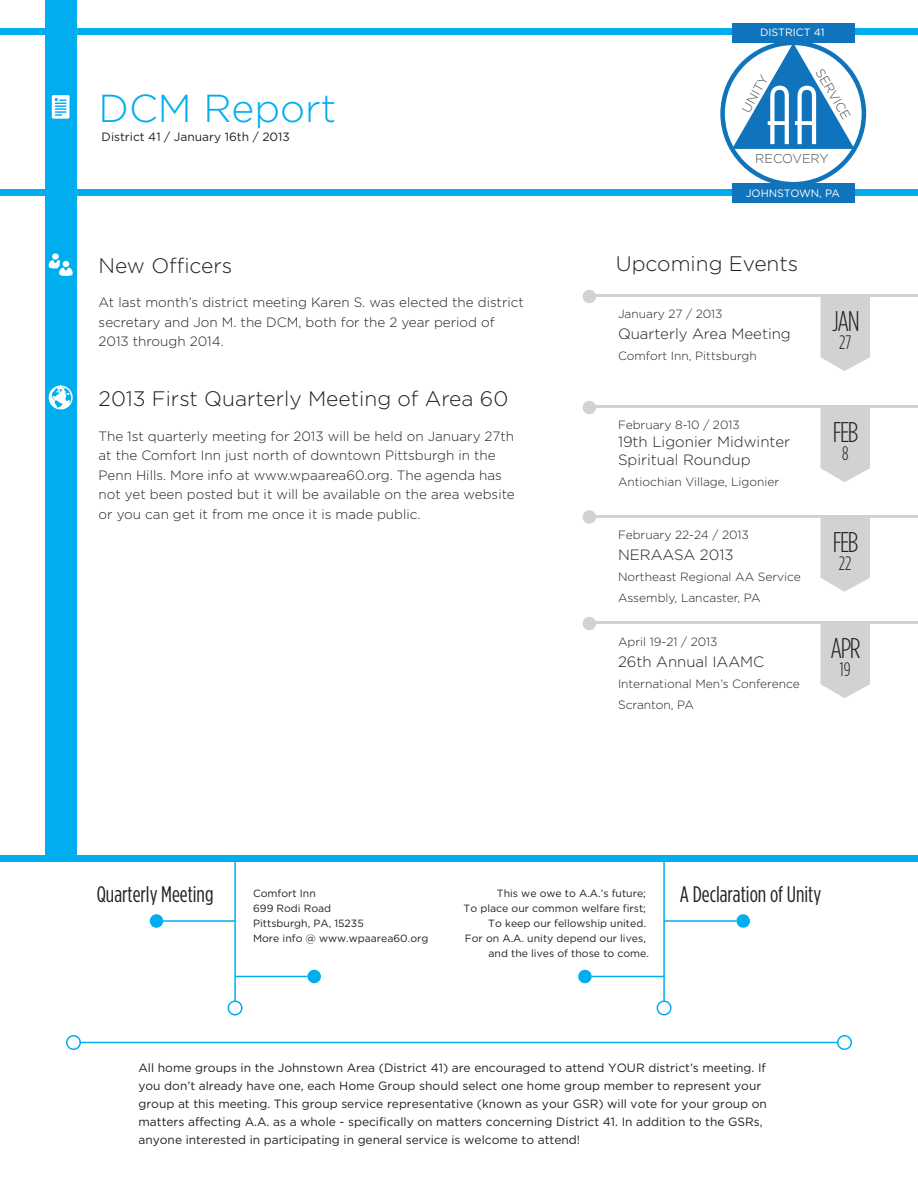
<style>
.page{position:relative;width:918px;height:1188px;background:#fff}
.page>*{position:absolute;margin:0;border:0;box-sizing:border-box;transform-origin:0 0}
.t1{font:300 39px "Gotham HTF";color:#00aeef}
.t2{font:300 condensed 28.5px "Gotham HTF";letter-spacing:-.05em;color:#231f20}
.t3{font:condensed 22.5px "Gotham HTF";color:#231f20}
.t4{font:300 21px "Gotham HTF";color:#231f20}
.t5{font:300 condensed 19.5px "Gotham HTF";color:#231f20}
.t6{font:300 15px "Gotham HTF";color:#231f20}
.t7{font:300 14.85px/17.9px "Gotham HTF";color:#231f20}
.t8{font:300 13.5px/19.5px "Gotham HTF";color:#231f20}
.t9{font:300 12.75px "Gotham HTF";color:#4b4c4d}
.t10{font:12px/18px "Gotham HTF";color:#231f20}
.t11{font:300 12px/21px "Gotham HTF";color:#231f20}
.t12{font:10.65px "Gotham HTF";color:#fff}
.t13{font:10.5px/15px "Gotham HTF";color:#231f20}
</style>
<div class="page">
<div style="left:45px;top:0;width:31px;height:862px;background:#00aeef"></div>
<svg style="left:49px;top:385px;width:24px;height:24px"></svg>
<svg style="left:49px;top:253px;width:24px;height:23px"></svg>
<svg style="left:52px;top:95px;width:18px;height:24px"></svg>
<svg style="left:821px;top:297px;width:49px;height:74px;background:#d5d6d7"></svg>
<svg style="left:821px;top:408px;width:49px;height:74px;background:#d5d6d7"></svg>
<svg style="left:821px;top:518px;width:49px;height:74px;background:#d5d6d8"></svg>
<svg style="left:821px;top:624px;width:49px;height:74px;background:#d5d6d7"></svg>
<div style="left:0;top:28px;width:918px;height:7px;background:#00aeef"></div>
<div style="left:0;top:189px;width:918px;height:7px;background:#00aeef"></div>
<div style="left:0;top:855px;width:918px;height:7px;background:#00aeef"></div>
<div style="left:583px;top:401px;width:13px;height:13px;background:#d1d2d4;border-radius:50%"></div>
<div style="left:583px;top:290px;width:13px;height:13px;background:#d1d2d4;border-radius:50%"></div>
<div style="left:583px;top:510px;width:13px;height:14px;background:#d1d2d4;border-radius:50%"></div>
<div style="left:583px;top:617px;width:13px;height:13px;background:#d1d2d4;border-radius:50%"></div>
<hr style="left:591px;top:295px;width:327px;height:2px;background:#d1d2d4">
<hr style="left:591px;top:406px;width:327px;height:2px;background:#d1d2d4">
<hr style="left:591px;top:515px;width:327px;height:3px;background:#d1d2d4">
<hr style="left:591px;top:622px;width:327px;height:2px;background:#d1d2d4">
<svg style="left:720px;top:41px;width:146px;height:145px"></svg>
<div style="left:732px;top:183px;width:122px;height:20px;background:#1074bc"></div>
<div style="left:732px;top:23px;width:122px;height:20px;background:#1074bc"></div>
<hr style="left:663px;top:855px;width:2px;height:146px;background:#00aeef">
<div style="left:657px;top:1000px;width:15px;height:16px;border:2px solid #00aeef;border-radius:50%"></div>
<hr style="left:664px;top:920px;width:72px;height:2px;background:#00aeef">
<div style="left:736px;top:914px;width:14px;height:14px;background:#00aeef;border-radius:50%"></div>
<hr style="left:592px;top:976px;width:72px;height:1px;background:#00aeef">
<div style="left:578px;top:970px;width:14px;height:13px;background:#00aeef;border-radius:50%"></div>
<hr style="left:234px;top:855px;width:2px;height:146px;background:#00aeef">
<div style="left:228px;top:1000px;width:15px;height:16px;border:2px solid #00aeef;border-radius:50%"></div>
<hr style="left:235px;top:976px;width:72px;height:1px;background:#00aeef">
<div style="left:307px;top:970px;width:14px;height:13px;background:#00aeef;border-radius:50%"></div>
<hr style="left:163px;top:920px;width:72px;height:2px;background:#00aeef">
<div style="left:150px;top:914px;width:13px;height:14px;background:#00aeef;border-radius:50%"></div>
<hr style="left:80px;top:1042px;width:758px;height:1px;background:#00aeef">
<div style="left:837px;top:1035px;width:15px;height:15px;border:2px solid #00aeef;border-radius:50%"></div>
<div style="left:66px;top:1035px;width:15px;height:15px;border:2px solid #00aeef;border-radius:50%"></div>
<h1 class="t1" style="left:99px;top:87px;width:239px">DCM Report</h1>
<p class="t10" style="left:102px;top:128px;width:190px">District 41 / January 16th / 2013</p>
<h3 class="t4" style="left:99px;top:254px;width:135px">New Officers</h3>
<p class="t8" style="left:99px;top:292px;width:427px">At last month’s district meeting Karen S. was elected the district secretary and Jon M. the DCM, both for the 2 year period of<br>2013 through 2014.</p>
<h3 class="t4" style="left:99px;top:387px;width:411px">2013 First Quarterly Meeting of Area 60</h3>
<p class="t8" style="left:99px;top:426px;width:418px">The 1st quarterly meeting for 2013 will be held on January 27th at the Comfort Inn just north of downtown Pittsburgh in the Penn Hills. More info at www.wpaarea60.org. The agenda has not yet been posted but it will be available on the area website or you can get it from me once it is made public.</p>
<p class="t12" style="left:760px;top:27px;width:66px">DISTRICT 41</p>
<p class="t9" style="left:739px;top:108px;width:42px;rotate:-61deg">UNITY</p>
<p class="t9" style="left:825px;top:66px;width:58px;rotate:60deg">SERVICE</p>
<p class="t9" style="left:755px;top:152px;width:75px">RECOVERY</p>
<p class="t12" style="left:746px;top:187px;width:96px">JOHNSTOWN, PA</p>
<h3 class="t4" style="left:616px;top:252px;width:184px">Upcoming Events</h3>
<p class="t11" style="left:618px;top:304px;width:106px">January 27 / 2013</p>
<p class="t7" style="left:618px;top:325px;width:174px">Quarterly Area Meeting</p>
<p class="t11" style="left:618px;top:346px;width:140px">Comfort Inn, Pittsburgh</p>
<p class="t11" style="left:618px;top:415px;width:123px">February 8-10 / 2013</p>
<p class="t7" style="left:618px;top:433px;width:174px">19th Ligonier Midwinter<br>Spiritual Roundup</p>
<p class="t11" style="left:618px;top:471px;width:163px">Antiochian Village, Ligonier</p>
<p class="t11" style="left:618px;top:524px;width:132px">February 22-24 / 2013</p>
<p class="t7" style="left:618px;top:546px;width:117px">NERAASA 2013</p>
<p class="t11" style="left:618px;top:566px;width:184px">Northeast Regional AA Service<br>Assembly, Lancaster, PA</p>
<p class="t11" style="left:618px;top:631px;width:101px">April 19-21 / 2013</p>
<p class="t6" style="left:618px;top:653px;width:148px">26th Annual IAAMC</p>
<p class="t11" style="left:618px;top:673px;width:183px">International Men’s Conference<br>Scranton, PA</p>
<h2 class="t2" style="left:832px;top:307px;width:29px">JAN</h2>
<h3 class="t5" style="left:839px;top:332px;width:14px">27</h3>
<h2 class="t2" style="left:833px;top:418px;width:27px">FEB</h2>
<h3 class="t5" style="left:842px;top:443px;width:8px">8</h3>
<h2 class="t2" style="left:833px;top:527px;width:27px">FEB</h2>
<h3 class="t5" style="left:839px;top:552px;width:14px">22</h3>
<h2 class="t2" style="left:831px;top:634px;width:32px">APR</h2>
<h3 class="t5" style="left:840px;top:659px;width:12px">19</h3>
<h3 class="t3" style="left:97px;top:882px;width:118px">Quarterly Meeting</h3>
<p class="t13" style="left:253px;top:886px;width:177px">Comfort Inn<br>699 Rodi Road<br>Pittsburgh, PA, 15235<br>More info @ www.wpaarea60.org</p>
<p class="t13" style="left:497px;top:886px;width:151px">This we owe to A.A.’s future;</p>
<p class="t13" style="left:464px;top:901px;width:184px">To place our common welfare first;</p>
<p class="t13" style="left:488px;top:916px;width:159px">To keep our fellowship united.</p>
<p class="t13" style="left:465px;top:931px;width:182px">For on A.A. unity depend our lives,</p>
<p class="t13" style="left:488px;top:946px;width:162px">and the lives of those to come.</p>
<h3 class="t3" style="left:680px;top:882px;width:143px">A Declaration of Unity</h3>
<p class="t10" style="left:138px;top:1059px;width:630px">All home groups in the Johnstown Area (District 41) are encouraged to attend YOUR district’s meeting. If you don’t already have one, each Home Group should select one home group member to represent your group at this meeting. This group service representative (known as your GSR) will vote for your group on matters affecting A.A. as a whole - specifically on matters concerning District 41. In addition to the GSRs, anyone interested in participating in general service is welcome to attend!</p>
</div>
